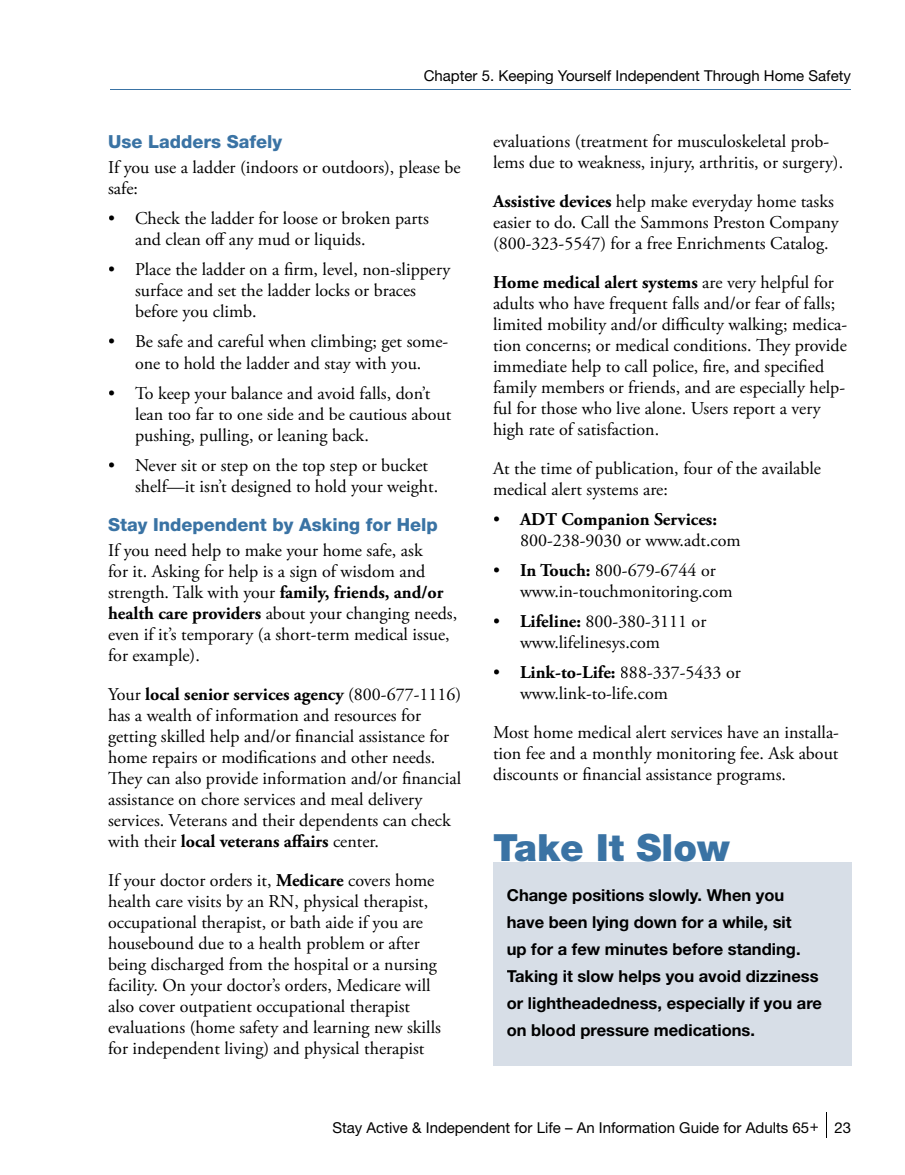
<style>
.page{position:relative;width:905px;height:1175px;background:#fff}
.page>*{position:absolute;margin:0;border:0;box-sizing:border-box;transform-origin:0 0}
.t1{font:900 37.5px "Helvetica Neue";color:#3a73a4}
.t2{font:18px/21px "Adobe Garamond Pro";color:#000}
.t3{font:800 18px "Helvetica Neue";color:#3a73a4}
.t4{font:700 16.5px/27px "Helvetica Neue";color:#000}
.t5{font:15px "Helvetica Neue";color:#000}
.s1{font-weight:700}
</style>
<div class="page">
<svg style="left:826px;top:1112px;width:1px;height:26px"></svg>
<hr style="left:111px;top:89px;width:739px;height:1px;background:#3a73a4">
<div style="left:493px;top:862px;width:358px;height:204px;background:#d7dee7"></div>
<p class="t5" style="left:423px;top:66px;width:429px">Chapter 5. Keeping Yourself Independent Through Home Safety</p>
<p class="t3" style="left:108px;top:131px;width:176px">Use Ladders Safely</p>
<p class="t2" style="left:108px;top:158px;width:354px">If you use a ladder (indoors or outdoors), please be safe:</p>
<p class="t2" style="left:135px;top:209px;width:295px;text-indent:-27px">• Check the ladder for loose or broken parts and clean off any mud or liquids.</p>
<p class="t2" style="left:135px;top:260px;width:317px;text-indent:-27px">• Place the ladder on a firm, level, non-slippery surface and set the ladder locks or braces before you climb.</p>
<p class="t2" style="left:108px;top:332px;width:342px;text-align:center">• Be safe and careful when climbing; get some&shy;one to hold the ladder and stay with you.</p>
<p class="t2" style="left:135px;top:383px;width:318px;text-indent:-27px">• To keep your balance and avoid falls, don’t lean too far to one side and be cautious about pushing, pulling, or leaning back.</p>
<p class="t2" style="left:135px;top:455px;width:304px;text-indent:-27px">• Never sit or step on the top step or bucket shelf—it isn’t designed to hold your weight.</p>
<p class="t3" style="left:108px;top:513px;width:331px">Stay Independent by Asking for Help</p>
<p class="t2" style="left:108px;top:540px;width:351px">If you need help to make your home safe, ask<br>for it. Asking for help is a sign of wisdom and strength. Talk with your <span class="s1">family, friends, and/or health care providers</span> about your changing needs, even if it’s temporary (a short-term medical issue, for example).</p>
<p class="t2" style="left:108px;top:684px;width:355px">Your <span class="s1">local senior services agency</span> (800-677-1116) has a wealth of information and resources for getting skilled help and/or financial assistance for home repairs or modifications and other needs.<br>They can also provide information and/or financial assistance on chore services and meal delivery services. Veterans and their dependents can check with their <span class="s1">local veterans affairs</span> center.</p>
<p class="t2" style="left:108px;top:870px;width:334px">If your doctor orders it, <span class="s1">Medicare</span> covers home health care visits by an RN, physical therapist, occupational therapist, or bath aide if you are housebound due to a health problem or after being discharged from the hospital or a nursing facility. On your doctor’s orders, Medicare will also cover outpatient occupational therapist evaluations (home safety and learning new skills for independent living) and physical therapist</p>
<p class="t2" style="left:493px;top:132px;width:351px">evaluations (treatment for musculoskeletal prob&shy;lems due to weakness, injury, arthritis, or surgery).</p>
<p class="t2" style="left:493px;top:192px;width:347px"><span class="s1">Assistive devices</span> help make everyday home tasks easier to do. Call the Sammons Preston Company (800-323-5547) for a free Enrichments Catalog.</p>
<p class="t2" style="left:493px;top:273px;width:356px"><span class="s1">Home medical alert systems</span> are very helpful for adults who have frequent falls and/or fear of falls; limited mobility and/or difficulty walking; medica&shy;tion concerns; or medical conditions. They provide immediate help to call police, fire, and specified family members or friends, and are especially help&shy;ful for those who live alone. Users report a very high rate of satisfaction.</p>
<p class="t2" style="left:493px;top:459px;width:329px">At the time of publication, four of the available medical alert systems are:</p>
<p class="t2" style="left:520px;top:510px;width:222px;text-indent:-27px">• <span class="s1">ADT Companion Services:<br></span>800-238-9030 or www.adt.com</p>
<p class="t2" style="left:520px;top:561px;width:214px;text-indent:-27px">• <span class="s1">In Touch:</span> 800-679-6744 or www.in-touchmonitoring.com</p>
<p class="t2" style="left:520px;top:612px;width:188px;text-indent:-27px">• <span class="s1">Lifeline:</span> 800-380-3111 or www.lifelinesys.com</p>
<p class="t2" style="left:520px;top:663px;width:222px;text-indent:-27px">• <span class="s1">Link-to-Life:</span> 888-337-5433 or www.link-to-life.com</p>
<p class="t2" style="left:493px;top:723px;width:347px;text-align:justify">Most home medical alert services have an installa&shy;tion fee and a monthly monitoring fee. Ask about discounts or financial assistance programs.</p>
<h1 class="t1" style="left:493px;top:825px;width:238px">Take It Slow</h1>
<p class="t4" style="left:507px;top:881px;width:316px">Change positions slowly. When you have been lying down for a while, sit<br>up for a few minutes before standing.<br>Taking it slow helps you avoid dizziness or lightheadedness, especially if you are on blood pressure medications.</p>
<p class="t5" style="left:332px;top:1118px;width:520px">Stay Active &amp; Independent for Life – An Information Guide for Adults 65+ 23</p>
</div>
